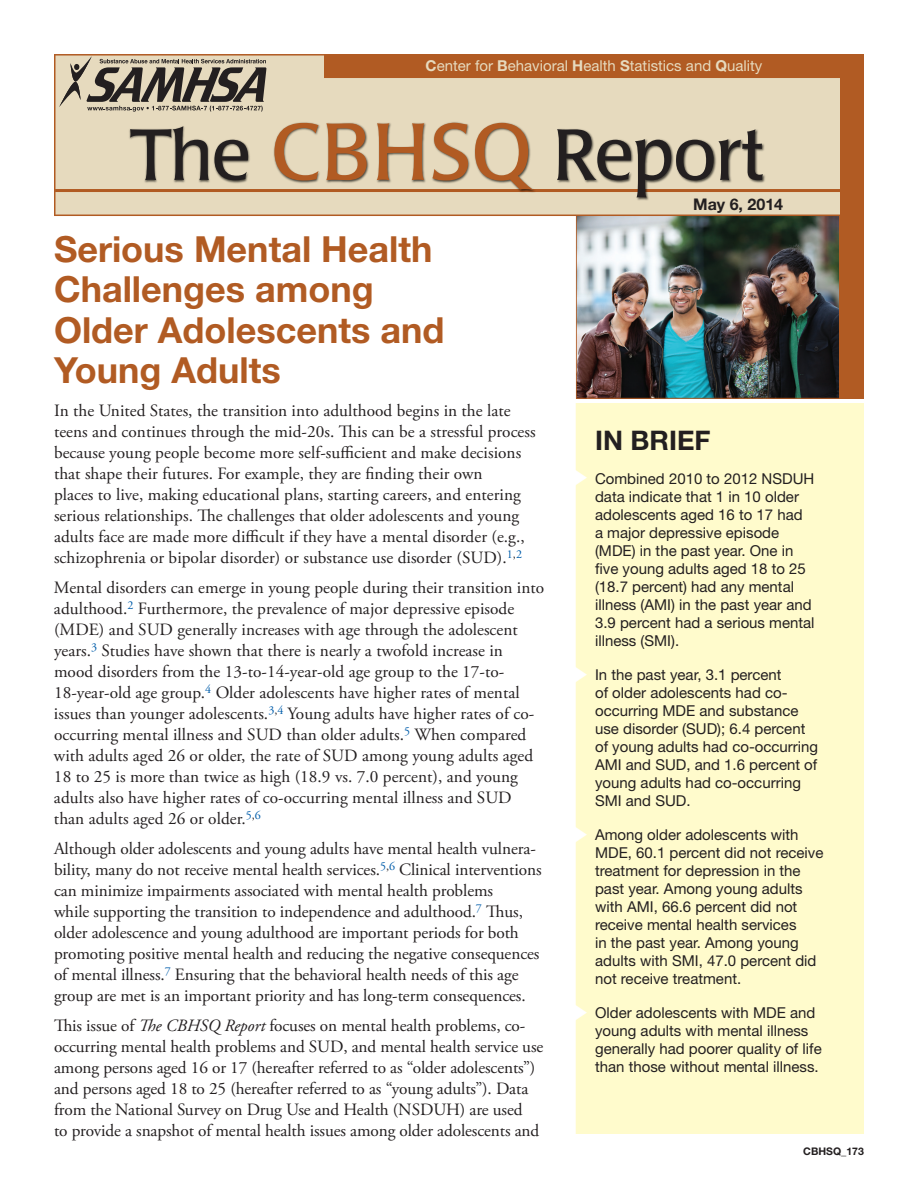
<style>
.page{position:relative;width:918px;height:1188px;background:#fff}
.page>*{position:absolute;margin:0;border:0;box-sizing:border-box;transform-origin:0 0}
.t1{font:71.25px "Poppl Laudatio";letter-spacing:-.01em;color:#231f20}
.t2{font:700 36px/40.5px "Helvetica Neue LT Std";color:#b15b23}
.t3{font:700 27px "Helvetica Neue LT Std";color:#231f20}
.t4{font:17.25px/21px "Adobe Garamond Pro";letter-spacing:.005em;color:#231f20}
.t5{font:700 16.05px "Helvetica Neue LT Std";color:#231f20}
.t6{font:15px/18px "Helvetica Neue LT Std";color:#231f20}
.t7{font:15px "Helvetica Neue LT Std";color:#e6dabe}
.t8{font:700 10.5px "Helvetica Neue LT Std";color:#231f20}
.s1{font-weight:700}
.s2{font-size:79.5px;color:#b15b23}
.s3{font-style:italic}
</style>
<div class="page">
<img style="left:578px;top:216px;width:262px;height:181px">
<div style="left:572px;top:403px;width:292px;height:731px;background:#fffbcc"></div>
<div style="left:571px;top:213px;width:5px;height:930px;background:#fff"></div>
<div style="left:840px;top:54px;width:24px;height:345px;background:#b15b23"></div>
<svg style="left:54px;top:54px;width:270px;height:162px;background:#e1cfb1"></svg>
<hr style="left:55px;top:189px;width:808px;height:3px;background:#b15b23">
<svg style="left:324px;top:54px;width:516px;height:162px;background:#d5b18c"></svg>
<svg style="left:59px;top:56px;width:207px;height:56px;background:#9c9382"></svg>
<img style="left:128px;top:110px;width:640px;height:94px">
<svg style="left:575px;top:469px;width:1px;height:18px"></svg>
<svg style="left:575px;top:665px;width:1px;height:18px"></svg>
<svg style="left:575px;top:825px;width:1px;height:18px"></svg>
<svg style="left:575px;top:1003px;width:1px;height:18px"></svg>
<p class="t7" style="left:426px;top:57px;width:338px"><span class="s1">C</span>enter for <span class="s1">B</span>ehavioral <span class="s1">H</span>ealth <span class="s1">S</span>tatistics and <span class="s1">Q</span>uality</p>
<h1 class="t1" style="left:130px;top:115px;width:635px">The <span class="s2">CBHSQ</span> Report</h1>
<p class="t5" style="left:693px;top:194px;width:92px">May 6, 2014</p>
<h2 class="t2" style="left:54px;top:228px;width:392px">Serious Mental Health<br>Challenges among<br>Older Adolescents and<br>Young Adults</h2>
<p class="t4" style="left:54px;top:401px;width:483px">In the United States, the transition into adulthood begins in the late teens and continues through the mid-20s. This can be a stressful process because young people become more self-sufficient and make decisions that shape their futures. For example, they are finding their own<br>places to live, making educational plans, starting careers, and entering serious relationships. The challenges that older adolescents and young adults face are made more difficult if they have a mental disorder (e.g., schizophrenia or bipolar disorder) or substance use disorder (SUD).<sup>1</sup><sup>,</sup><sup>2</sup></p>
<p class="t4" style="left:54px;top:577px;width:492px">Mental disorders can emerge in young people during their transition into adulthood.<sup>2</sup> Furthermore, the prevalence of major depressive episode (MDE) and SUD generally increases with age through the adolescent years.<sup>3</sup> Studies have shown that there is nearly a twofold increase in mood disorders from the 13-to-14-year-old age group to the 17-to-18-year-old age group.<sup>4</sup> Older adolescents have higher rates of mental issues than younger adolescents.<sup>3</sup><sup>,</sup><sup>4</sup> Young adults have higher rates of co&shy;occurring mental illness and SUD than older adults.<sup>5</sup> When compared with adults aged 26 or older, the rate of SUD among young adults aged 18 to 25 is more than twice as high (18.9 vs. 7.0 percent), and young adults also have higher rates of co-occurring mental illness and SUD than adults aged 26 or older.<sup>5</sup><sup>,</sup><sup>6</sup></p>
<p class="t4" style="left:54px;top:838px;width:489px">Although older adolescents and young adults have mental health vulnera&shy;bility, many do not receive mental health services.<sup>5</sup><sup>,</sup><sup>6</sup> Clinical interventions can minimize impairments associated with mental health problems<br>while supporting the transition to independence and adulthood.<sup>7</sup> Thus, older adolescence and young adulthood are important periods for both promoting positive mental health and reducing the negative consequences of mental illness.<sup>7</sup> Ensuring that the behavioral health needs of this age group are met is an important priority and has long-term consequences.</p>
<p class="t4" style="left:54px;top:1015px;width:491px">This issue of <span class="s3">The CBHSQ Report</span> focuses on mental health problems, co&shy;occurring mental health problems and SUD, and mental health service use among persons aged 16 or 17 (hereafter referred to as “older adolescents”) and persons aged 18 to 25 (hereafter referred to as “young adults”). Data from the National Survey on Drug Use and Health (NSDUH) are used<br>to provide a snapshot of mental health issues among older adolescents and</p>
<h3 class="t3" style="left:595px;top:423px;width:117px">IN BRIEF</h3>
<p class="t6" style="left:595px;top:469px;width:221px">Combined 2010 to 2012 NSDUH data indicate that 1 in 10 older adolescents aged 16 to 17 had<br>a major depressive episode (MDE) in the past year. One in five young adults aged 18 to 25 (18.7 percent) had any mental illness (AMI) in the past year and<br>3.9 percent had a serious mental illness (SMI).</p>
<p class="t6" style="left:595px;top:666px;width:225px">In the past year, 3.1 percent<br>of older adolescents had co&shy;occurring MDE and substance use disorder (SUD); 6.4 percent of young adults had co-occurring<br>AMI and SUD, and 1.6 percent of young adults had co-occurring<br>SMI and SUD.</p>
<p class="t6" style="left:595px;top:826px;width:230px">Among older adolescents with<br>MDE, 60.1 percent did not receive treatment for depression in the past year. Among young adults with AMI, 66.6 percent did not receive mental health services<br>in the past year. Among young adults with SMI, 47.0 percent did not receive treatment.</p>
<p class="t6" style="left:595px;top:1004px;width:228px">Older adolescents with MDE and young adults with mental illness generally had poorer quality of life than those without mental illness.</p>
<p class="t8" style="left:803px;top:1145px;width:62px">CBHSQ_173</p>
</div>
